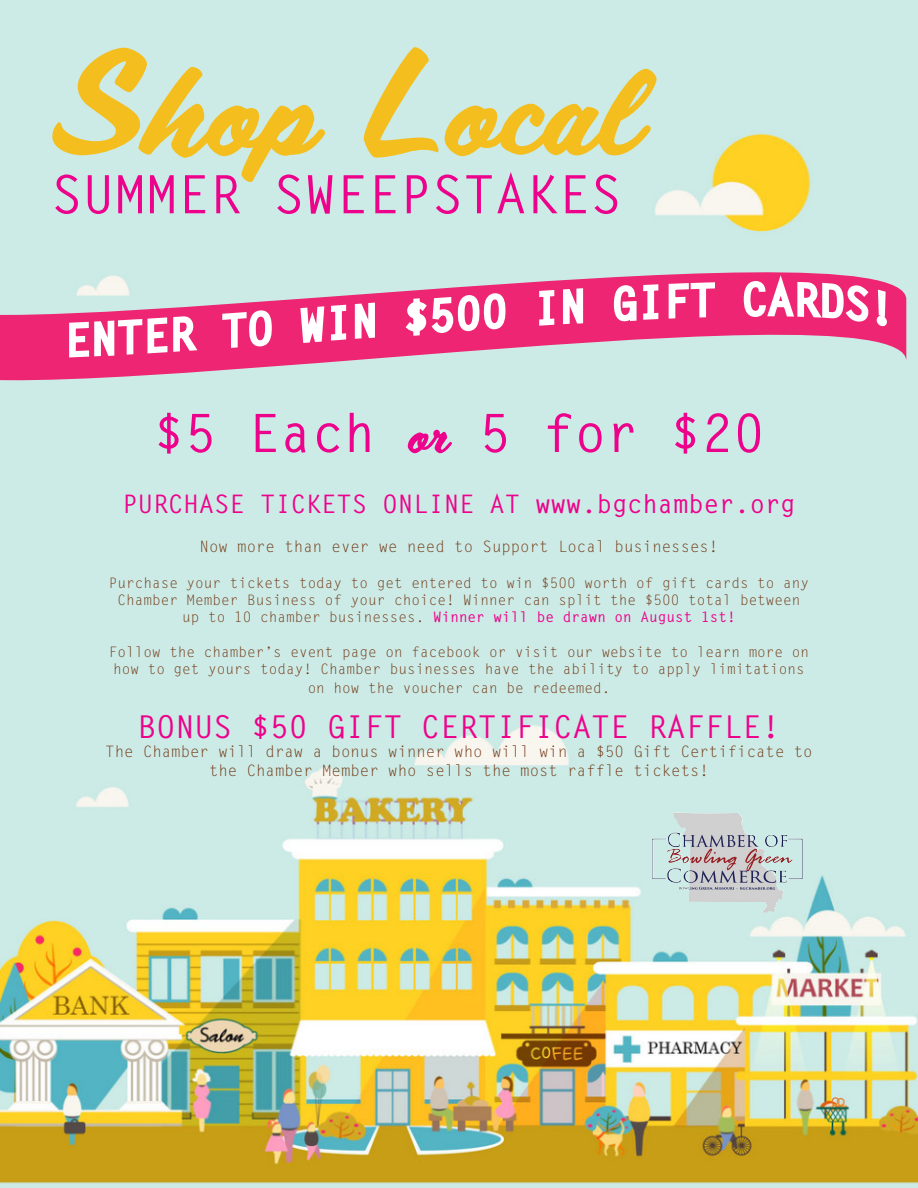
<style>
.page{position:relative;width:918px;height:1188px;background:#fff}
.page>*{position:absolute;margin:0;border:0;box-sizing:border-box;transform-origin:0 0}
.t1{font:129.15px "Scriptorama JF Tradeshow";color:#f4be1f;scale:1.04 1}
.t2{font:700 52.8px "Letter Gothic Std";color:#ed028c}
.t3{font:700 43.5px "Letter Gothic Std";color:#fff}
.t4{font:700 43.35px "Letter Gothic Std";color:#fff}
.t5{font:700 31.5px "Letter Gothic Std";color:#ed028c}
.t6{font:700 25.5px "Letter Gothic Std";color:#ed028c}
.t7{font:15.75px/18.9px "Letter Gothic Std";color:#733916;text-align:center}
.t8{font:14.4px/17.2px "Letter Gothic Std";color:#733916;text-align:center}
.s1{font-family:"Scriptorama JF Tradeshow";font-weight:400}
.s2{font-weight:700;color:#ed028c}
</style>
<div class="page">
<img style="left:0;top:0;width:918px;height:1188px">
<img style="left:608px;top:54px;width:307px;height:199px">
<div style="left:594px;top:560px;width:324px;height:281px;background:#ccebe6"></div>
<img style="left:672px;top:812px;width:112px;height:101px">
<svg style="left:0;top:215px;width:906px;height:217px;background:#d5b8c7"></svg>
<div style="left:71px;top:321px;width:70px;height:35px;background:#ee2572"></div>
<div style="left:565px;top:286px;width:92px;height:37px;background:#ee2572"></div>
<svg style="left:670px;top:284px;width:43px;height:33px"></svg>
<svg style="left:770px;top:281px;width:22px;height:34px"></svg>
<svg style="left:799px;top:284px;width:43px;height:33px"></svg>
<svg style="left:848px;top:286px;width:19px;height:35px"></svg>
<svg style="left:878px;top:292px;width:7px;height:33px"></svg>
<p class="t1" style="left:51px;top:17px;width:565px">Shop Local</p>
<p class="t2" style="left:51px;top:162px;width:573px">SUMMER SWEEPSTAKES</p>
<h3 class="t4" style="left:140px;top:310px;width:419px;rotate:-4deg">ER TO WIN $500 I</h3>
<h3 class="t3" style="left:742px;top:272px;width:28px">C</h3>
<p class="t2" style="left:153px;top:401px;width:613px">$5 Each <span class="s1">or</span> 5 for $20</p>
<p class="t6" style="left:122px;top:488px;width:675px">PURCHASE TICKETS ONLINE AT www.bgchamber.org</p>
<p class="t7" style="left:200px;top:537px;width:520px">Now more than ever we need to Support Local businesses!</p>
<p class="t8" style="left:109px;top:575px;width:702px">Purchase your tickets today to get entered to win $500 worth of gift cards to any<br>Chamber Member Business of your choice! Winner can split the $500 total between up to 10 chamber businesses. <span class="s2">Winner will be drawn on August 1st!</span></p>
<p class="t8" style="left:109px;top:644px;width:702px">Follow the chamber’s event page on facebook or visit our website to learn more on how to get yours today! Chamber businesses have the ability to apply limitations</p>
<p class="t8" style="left:308px;top:680px;width:304px">on how the voucher can be redeemed.</p>
<p class="t5" style="left:138px;top:708px;width:644px">BONUS $50 GIFT CERTIFICATE RAFFLE!</p>
<p class="t7" style="left:105px;top:743px;width:709px">The Chamber will draw a bonus winner who will win a $50 Gift Certificate to the Chamber Member who sells the most raffle tickets!</p>
</div>
